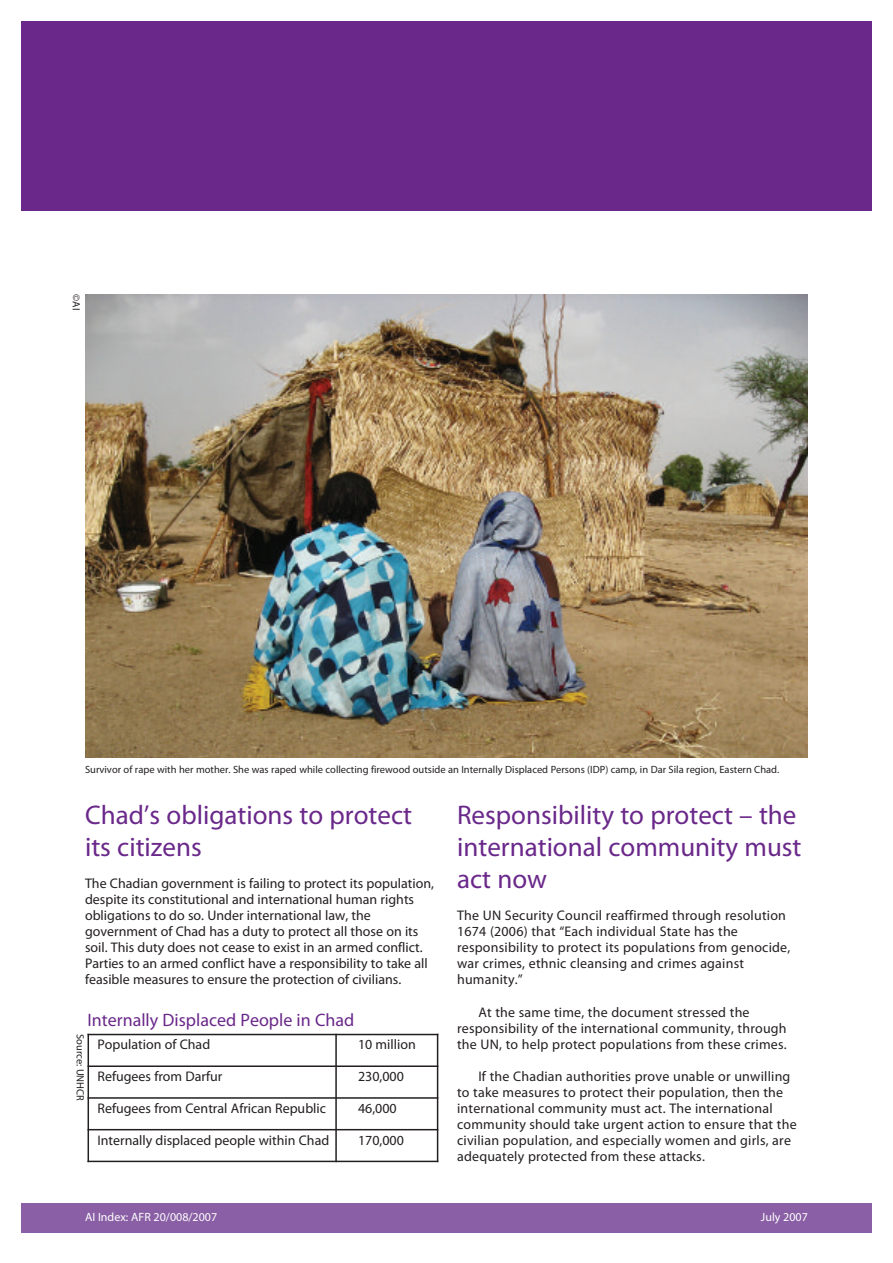
<style>
.page{position:relative;width:893px;height:1263px;background:#fff}
.page>*{position:absolute;margin:0;border:0;box-sizing:border-box;transform-origin:0 0}
.t1{font:27px/32.1px "Myriad Pro";color:#6a288a}
.t2{font:18px "Myriad Pro";color:#6a288a}
.t3{font:13.95px/16px "Myriad Pro";letter-spacing:.015em;color:#231f20}
.t4{font:12px "Myriad Pro";color:#fff}
.t5{font:10.5px "Myriad Pro";color:#231f20}
</style>
<div class="page">
<hr style="left:88px;top:1034px;width:1px;height:128px;background:#231f20">
<hr style="left:335px;top:1034px;width:2px;height:128px;background:#231f20">
<hr style="left:437px;top:1034px;width:1px;height:128px;background:#231f20">
<hr style="left:88px;top:1034px;width:350px;height:1px;background:#231f20">
<hr style="left:88px;top:1065px;width:350px;height:2px;background:#231f20">
<hr style="left:88px;top:1097px;width:350px;height:2px;background:#231f20">
<hr style="left:88px;top:1129px;width:350px;height:1px;background:#231f20">
<hr style="left:88px;top:1161px;width:350px;height:1px;background:#231f20">
<div style="left:0;top:1203px;width:872px;height:30px;background:#8a5fa5"></div>
<div style="left:0;top:21px;width:872px;height:189px;background:#6a288a"></div>
<div style="left:0;top:0;width:21px;height:1263px;background:#fff"></div>
<img style="left:85px;top:294px;width:723px;height:464px">
<p class="t5" style="left:80px;top:294px;width:18px;rotate:90deg">©AI</p>
<p class="t5" style="left:85px;top:766px;width:696px">Survivor of rape with her mother. She was raped while collecting firewood outside an Internally Displaced Persons (IDP) camp, in Dar Sila region, Eastern Chad.</p>
<h1 class="t1" style="left:85px;top:801px;width:329px">Chad’s obligations to protect its citizens</h1>
<p class="t3" style="left:85px;top:876px;width:350px">The Chadian government is failing to protect its population, despite its constitutional and international human rights obligations to do so. Under international law, the government of Chad has a duty to protect all those on its soil. This duty does not cease to exist in an armed conflict.<br>Parties to an armed conflict have a responsibility to take all feasible measures to ensure the protection of civilians.</p>
<p class="t2" style="left:88px;top:1013px;width:268px">Internally Displaced People in Chad</p>
<p class="t5" style="left:84px;top:1034px;width:69px;rotate:90deg">Source: UNHCR</p>
<p class="t3" style="left:98px;top:1037px;width:114px">Population of Chad</p>
<p class="t3" style="left:358px;top:1037px;width:59px">10 million</p>
<p class="t3" style="left:98px;top:1069px;width:126px">Refugees from Darfur</p>
<p class="t3" style="left:358px;top:1069px;width:47px">230,000</p>
<p class="t3" style="left:98px;top:1101px;width:230px">Refugees from Central African Republic</p>
<p class="t3" style="left:358px;top:1101px;width:40px">46,000</p>
<p class="t3" style="left:98px;top:1133px;width:233px">Internally displaced people within Chad</p>
<p class="t3" style="left:358px;top:1133px;width:47px">170,000</p>
<h1 class="t1" style="left:457px;top:801px;width:346px">Responsibility to protect – the international community must act now</h1>
<p class="t3" style="left:457px;top:908px;width:335px">The UN Security Council reaffirmed through resolution 1674 (2006) that “Each individual State has the responsibility to protect its populations from genocide, war crimes, ethnic cleansing and crimes against humanity.”</p>
<p class="t3" style="left:457px;top:1005px;width:331px;text-indent:21px">At the same time, the document stressed the responsibility of the international community, through the UN, to help protect populations from these crimes.</p>
<p class="t3" style="left:457px;top:1069px;width:341px;text-indent:21px">If the Chadian authorities prove unable or unwilling to take measures to protect their population, then the international community must act. The international community should take urgent action to ensure that the civilian population, and especially women and girls, are adequately protected from these attacks.</p>
<p class="t4" style="left:85px;top:1213px;width:134px">AI Index: AFR 20/008/2007</p>
<p class="t4" style="left:761px;top:1213px;width:48px">July 2007</p>
</div>
